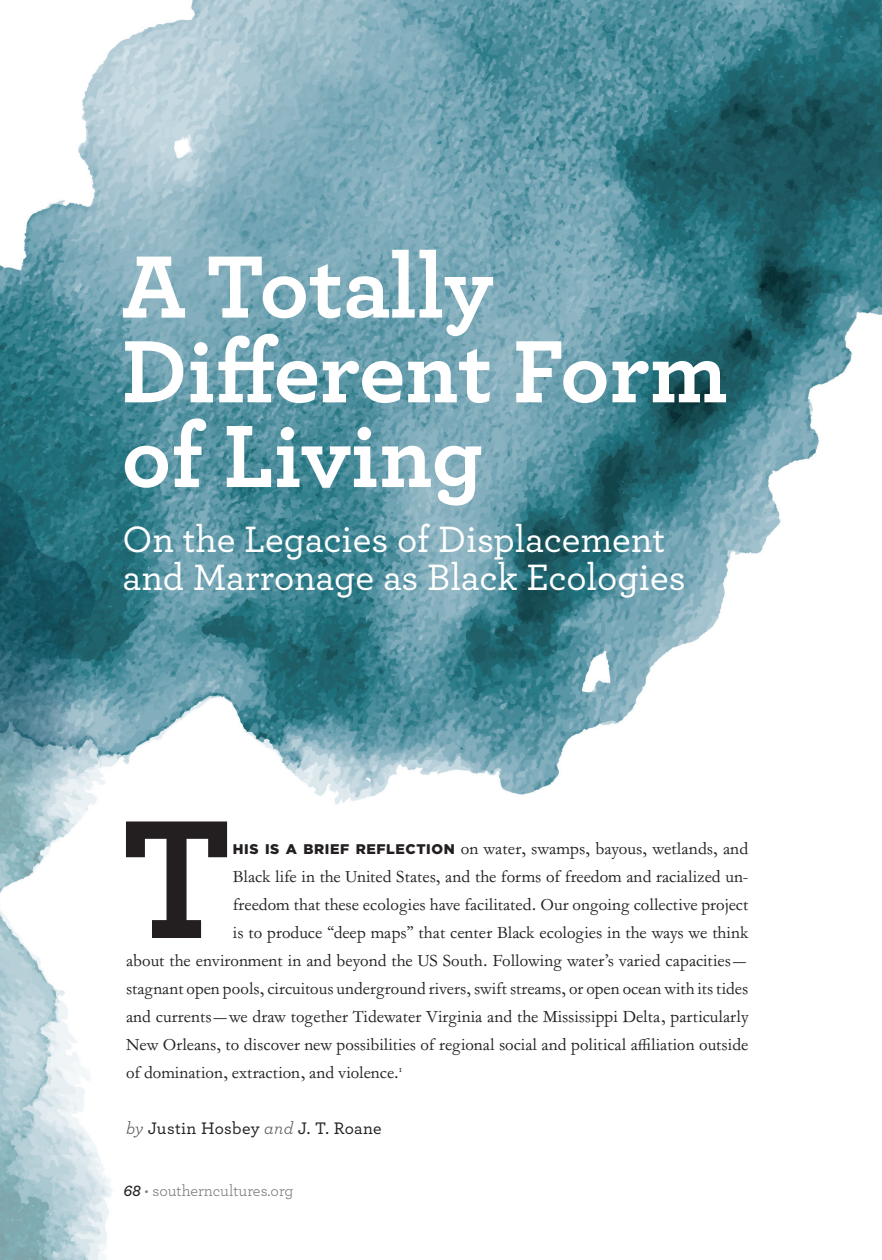
<style>
.page{position:relative;width:882px;height:1260px;background:#fff}
.page>*{position:absolute;margin:0;border:0;box-sizing:border-box;transform-origin:0 0}
.SC_Garamond_MT_full{font:700 177.1px "Archer";color:#231f20}
.t1{font:700 92.75px/84.7px "Archer";color:#fff}
.t2{font:500 38.5px/38.5px "Archer";color:#fff}
.SC_Garamond_MT_full-2{font:17.5px "Garamond MT ttext";color:#231f20}
.t3{font:500 17.5px "Archer";letter-spacing:.02em;color:#231f20}
.t4{font:16.1px "Archer";color:#76787b}
.s1{font-family:"Gotham";font-weight:900;font-size:14px}
.s2{font-weight:400;font-style:italic;color:#57585a}
.s3{font-weight:600;font-style:italic;color:#231f20}
</style>
<div class="page">
<img style="left:103px;top:0;width:778px;height:804px">
<img style="left:0;top:63px;width:194px;height:1197px">
<img style="left:881px;top:0;width:1px;height:315px">
<p class="t1" style="left:122px;top:238px;width:607px">A Totally<br>Different Form of Living</p>
<p class="t2" style="left:122px;top:518px;width:565px">On the Legacies of Displacement and Marronage as Black Ecologies</p>
<p class="SC_Garamond_MT_full" style="left:122px;top:739px;width:111px">T</p>
<p class="SC_Garamond_MT_full-2" style="left:233px;top:839px;width:517px"><span class="s1">HIS IS A BRIEF REFLECTION</span> on water, swamps, bayous, wetlands, and</p>
<p class="SC_Garamond_MT_full-2" style="left:233px;top:867px;width:517px">Black life in the United States, and the forms of freedom and racialized un-</p>
<p class="SC_Garamond_MT_full-2" style="left:233px;top:895px;width:517px">freedom that these ecologies have facilitated. Our ongoing collective project</p>
<p class="SC_Garamond_MT_full-2" style="left:233px;top:923px;width:517px">is to produce “deep maps” that center Black ecologies in the ways we think</p>
<p class="SC_Garamond_MT_full-2" style="left:126px;top:951px;width:624px">about the environment in and beyond the US South. Following water’s varied capacities—</p>
<p class="SC_Garamond_MT_full-2" style="left:126px;top:979px;width:624px">stagnant open pools, circuitous underground rivers, swift streams, or open ocean with its tides</p>
<p class="SC_Garamond_MT_full-2" style="left:126px;top:1007px;width:624px">and currents—we draw together Tidewater Virginia and the Mississippi Delta, particularly</p>
<p class="SC_Garamond_MT_full-2" style="left:126px;top:1035px;width:624px">New Orleans, to discover new possibilities of regional social and political affiliation outside</p>
<p class="SC_Garamond_MT_full-2" style="left:126px;top:1063px;width:278px">of domination, extraction, and violence.<sup>1</sup></p>
<p class="t3" style="left:126px;top:1116px;width:257px"><span class="s2">by</span> Justin Hosbey <span class="s2">and</span> J. T. Roane</p>
<p class="t4" style="left:123px;top:1179px;width:172px"><span class="s3">68</span> • southerncultures.org</p>
</div>
